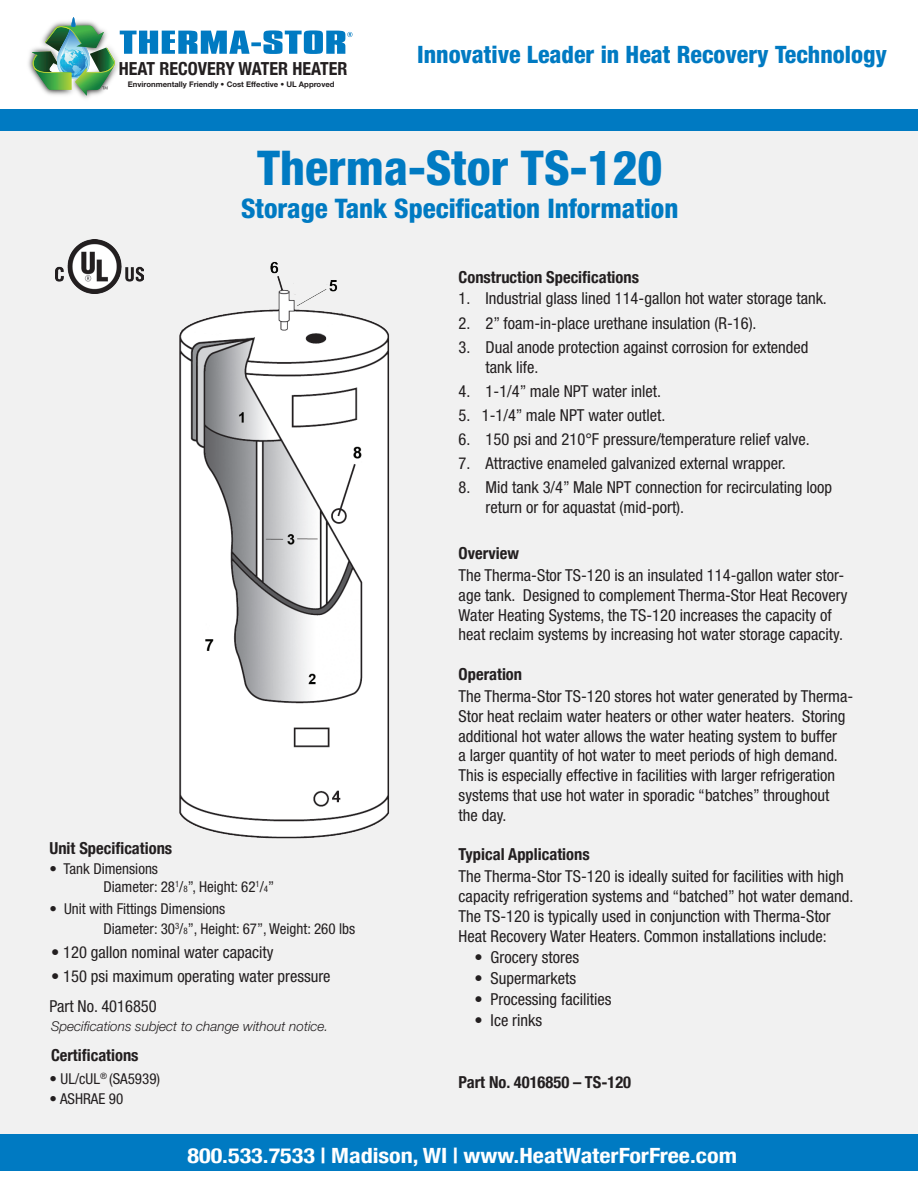
<style>
.page{position:relative;width:918px;height:1188px;background:#fff}
.page>*{position:absolute;margin:0;border:0;box-sizing:border-box;transform-origin:0 0}
.t1{font:800 condensed 48px "Helvetica Neue";color:#007ac2}
.t2{font:800 condensed 27px "Helvetica Neue";color:#007ac2}
.t3{font:800 condensed 24px "Helvetica Neue";color:#007ac2}
.t4{font:700 condensed 21px "Helvetica Neue";color:#fff;scale:1.15 1}
.t5{font:700 condensed 18px "Helvetica Neue";color:#231f20}
.Numbered_Tabbed_text{font:condensed 16.5px/19.8px "Helvetica Neue";color:#231f20}
._10_pt_bold_subhead{font:700 condensed 16.5px "Helvetica Neue";color:#231f20}
.Bulleted_tabbed_text{font:condensed 16.5px "Helvetica Neue";color:#231f20}
.body_text{font:700 condensed 16.5px "Helvetica Neue";color:#231f20}
.Bulleted_tabbed_text-2{font:700 condensed 16.5px "Helvetica Neue";color:#231f20}
.body_text-2{font:condensed 15px/18px "Helvetica Neue";color:#231f20}
.Bulleted_tabbed_text-3{font:italic 300 13.5px "Helvetica Neue";color:#231f20}
.t6{font:700 7.8px "Helvetica Neue";color:#231f20}
.s1{font-size:9px}
</style>
<div class="page">
<div style="left:0;top:120px;width:918px;height:1038px;background:#f1f1f1"></div>
<div style="left:0;top:1134px;width:918px;height:37px;background:#007ac2"></div>
<div style="left:0;top:109px;width:918px;height:22px;background:#007ac2"></div>
<img style="left:56px;top:240px;width:87px;height:54px">
<img style="left:28px;top:50px;width:63px;height:49px">
<svg style="left:32px;top:17px;width:320px;height:79px"></svg>
<img style="left:143px;top:261px;width:247px;height:578px">
<p class="t5" style="left:119px;top:57px;width:230px">HEAT RECOVERY WATER HEATER</p>
<p class="t6" style="left:128px;top:80px;width:208px">Environmentally Friendly • Cost Effective • UL Approved</p>
<p class="t3" style="left:417px;top:40px;width:471px">Innovative Leader in Heat Recovery Technology</p>
<p class="t1" style="left:257px;top:138px;width:407px">Therma-Stor TS-120</p>
<p class="t2" style="left:241px;top:192px;width:439px">Storage Tank Specification Information</p>
<p class="_10_pt_bold_subhead" style="left:50px;top:838px;width:124px">Unit Specifications</p>
<p class="body_text-2" style="left:104px;top:859px;width:172px;text-indent:-54px">• Tank Dimensions<br>Diameter: 28<sup>1</sup>/<span class="s1">8</span>”, Height: 62<sup>1</sup>/<span class="s1">4</span>”</p>
<p class="body_text-2" style="left:104px;top:899px;width:253px;line-height:19.8px;text-indent:-54px">• Unit with Fittings Dimensions<br>Diameter: 30<sup>3</sup>/<span class="s1">8</span>”, Height: 67”, Weight: 260 lbs</p>
<p class="Bulleted_tabbed_text" style="left:51px;top:943px;width:224px">• 120 gallon nominal water capacity</p>
<p class="Bulleted_tabbed_text" style="left:51px;top:967px;width:281px">• 150 psi maximum operating water pressure</p>
<p class="Numbered_Tabbed_text" style="left:50px;top:996px;width:109px">Part No. 4016850</p>
<p class="Bulleted_tabbed_text-3" style="left:51px;top:1019px;width:279px">Specifications subject to change without notice.</p>
<p class="Bulleted_tabbed_text-2" style="left:51px;top:1046px;width:89px">Certifications</p>
<p class="body_text-2" style="left:50px;top:1069px;width:112px">• UL/cUL<sup>®</sup> (SA5939)</p>
<p class="body_text-2" style="left:50px;top:1089px;width:75px">• ASHRAE 90</p>
<p class="_10_pt_bold_subhead" style="left:459px;top:267px;width:182px">Construction Specifications</p>
<p class="Numbered_Tabbed_text" style="left:459px;top:289px;width:370px">1. Industrial glass lined 114-gallon hot water storage tank.</p>
<p class="Numbered_Tabbed_text" style="left:459px;top:313px;width:299px">2. 2” foam-in-place urethane insulation (R-16).</p>
<p class="Numbered_Tabbed_text" style="left:486px;top:337px;width:324px;text-indent:-27px">3. Dual anode protection against corrosion for extended tank life.</p>
<p class="Numbered_Tabbed_text" style="left:459px;top:381px;width:204px">4. 1-1/4” male NPT water inlet.</p>
<p class="Numbered_Tabbed_text" style="left:459px;top:405px;width:208px">5. 1-1/4” male NPT water outlet.</p>
<p class="Numbered_Tabbed_text" style="left:459px;top:429px;width:353px">6. 150 psi and 210°F pressure/temperature relief valve.</p>
<p class="Numbered_Tabbed_text" style="left:459px;top:453px;width:329px">7. Attractive enameled galvanized external wrapper.</p>
<p class="Numbered_Tabbed_text" style="left:486px;top:477px;width:348px;text-indent:-27px">8. Mid tank 3/4” Male NPT connection for recirculating loop return or for aquastat (mid-port).</p>
<p class="_10_pt_bold_subhead" style="left:459px;top:543px;width:62px">Overview</p>
<p class="Numbered_Tabbed_text" style="left:459px;top:565px;width:390px">The Therma-Stor TS-120 is an insulated 114-gallon water stor&shy;age tank. Designed to complement Therma-Stor Heat Recovery Water Heating Systems, the TS-120 increases the capacity of heat reclaim systems by increasing hot water storage capacity.</p>
<p class="_10_pt_bold_subhead" style="left:459px;top:664px;width:65px">Operation</p>
<p class="Numbered_Tabbed_text" style="left:459px;top:686px;width:396px">The Therma-Stor TS-120 stores hot water generated by Therma-Stor heat reclaim water heaters or other water heaters. Storing additional hot water allows the water heating system to buffer<br>a larger quantity of hot water to meet periods of high demand.<br>This is especially effective in facilities with larger refrigeration systems that use hot water in sporadic “batches” throughout<br>the day.</p>
<p class="_10_pt_bold_subhead" style="left:459px;top:844px;width:133px">Typical Applications</p>
<p class="Numbered_Tabbed_text" style="left:459px;top:866px;width:396px">The Therma-Stor TS-120 is ideally suited for facilities with high capacity refrigeration systems and “batched” hot water demand.<br>The TS-120 is typically used in conjunction with Therma-Stor Heat Recovery Water Heaters. Common installations include:</p>
<p class="Numbered_Tabbed_text" style="left:474px;top:947px;width:106px">• Grocery stores</p>
<p class="Numbered_Tabbed_text" style="left:474px;top:968px;width:103px">• Supermarkets</p>
<p class="Numbered_Tabbed_text" style="left:474px;top:989px;width:139px">• Processing facilities</p>
<p class="Numbered_Tabbed_text" style="left:474px;top:1010px;width:69px">• Ice rinks</p>
<p class="body_text" style="left:459px;top:1072px;width:174px">Part No. 4016850 – TS-120</p>
<p class="t4" style="left:188px;top:1143px;width:479px">800.533.7533 | Madison, WI | www.HeatWaterForFree.com</p>
</div>
